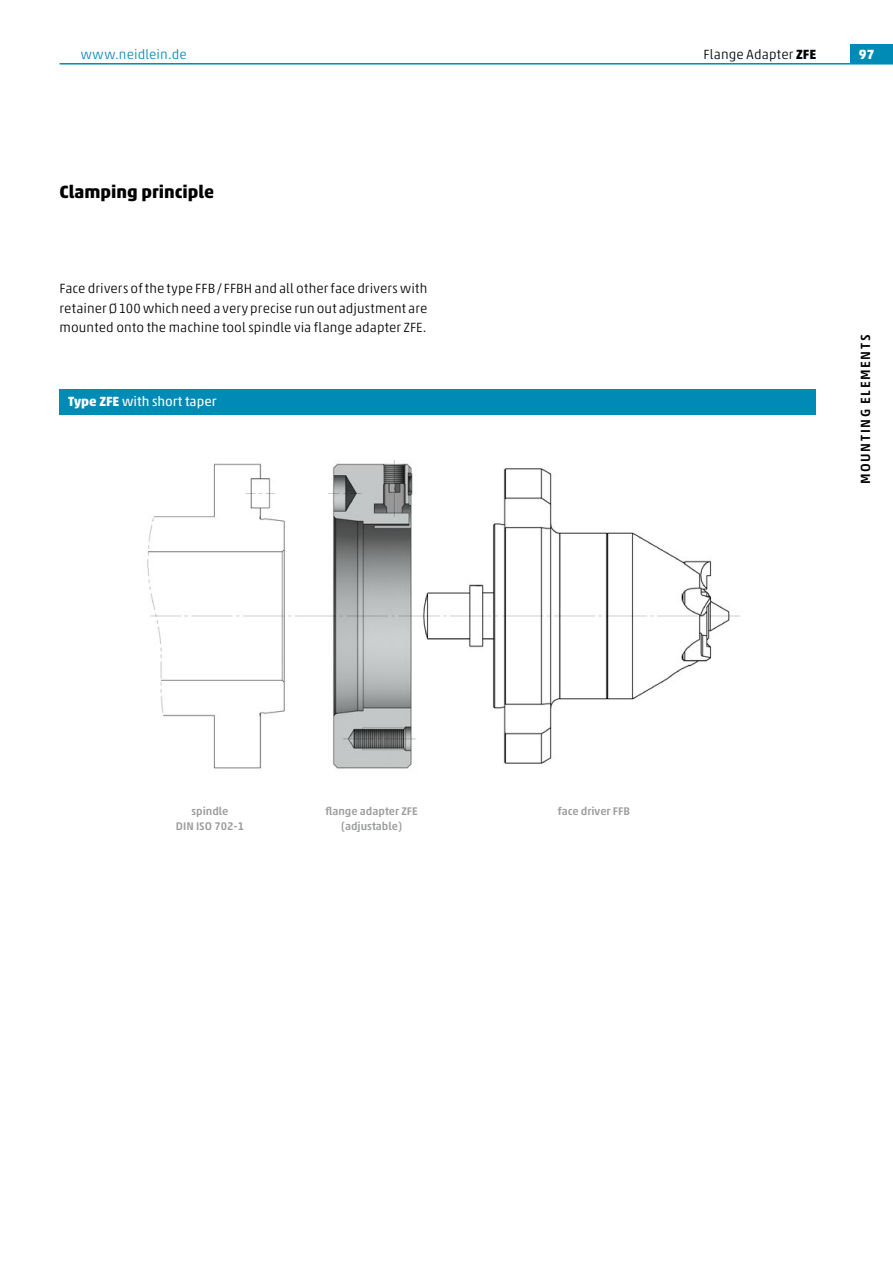
<style>
.page{position:relative;width:893px;height:1263px;background:#fff}
.page>*{position:absolute;margin:0;border:0;box-sizing:border-box;transform-origin:0 0}
.t1{font:700 18px "Akko Std";color:#000}
.t2{font:300 13.5px/19.2px "Akko Std";letter-spacing:.01em;color:#000;text-align:justify}
.t3{font:13.5px "Akko Std";color:#fff}
.t4{font:500 13.5px "Akko Std";letter-spacing:.115em;color:#000}
.t5{font:300 13.5px "Akko Std";letter-spacing:.01em;color:#008ab6}
.t6{font:700 13.5px "Akko Std";color:#fff}
.t7{font:500 11.25px/15px "Akko Std";color:#9c9d9d;text-align:center}
.s1{font-weight:700}
</style>
<div class="page">
<div style="left:850px;top:45px;width:43px;height:19px;background:#008ab6"></div>
<hr style="left:60px;top:63px;width:833px;height:2px;background:#008ab6">
<img style="left:147px;top:460px;width:593px;height:309px">
<div style="left:60px;top:389px;width:756px;height:26px;background:#008ab6"></div>
<p class="t5" style="left:81px;top:46px;width:107px">www.neidlein.de</p>
<p class="t6" style="left:859px;top:46px;width:17px">97</p>
<p class="t2" style="left:703px;top:44px;width:114px">Flange Adapter <span class="s1">ZFE</span></p>
<h1 class="t1" style="left:60px;top:180px;width:156px">Clamping principle</h1>
<p class="t2" style="left:60px;top:279px;width:369px">Face drivers of the type FFB/FFBH and all other face drivers with retainer Ø100 which need a very precise run out adjustment are mounted onto the machine tool spindle via flange adapter ZFE.</p>
<p class="t3" style="left:68px;top:394px;width:150px"><span class="s1">Type ZFE</span> with short taper</p>
<p class="t7" style="left:176px;top:803px;width:70px">spindle<br>DIN ISO 702-1</p>
<p class="t7" style="left:558px;top:803px;width:74px">face driver FFB</p>
<p class="t7" style="left:325px;top:803px;width:94px">flange adapter ZFE (adjustable)</p>
<p class="t4" style="left:857px;top:484px;width:151px;rotate:-90deg">MOUNTING ELEMENTS</p>
</div>
